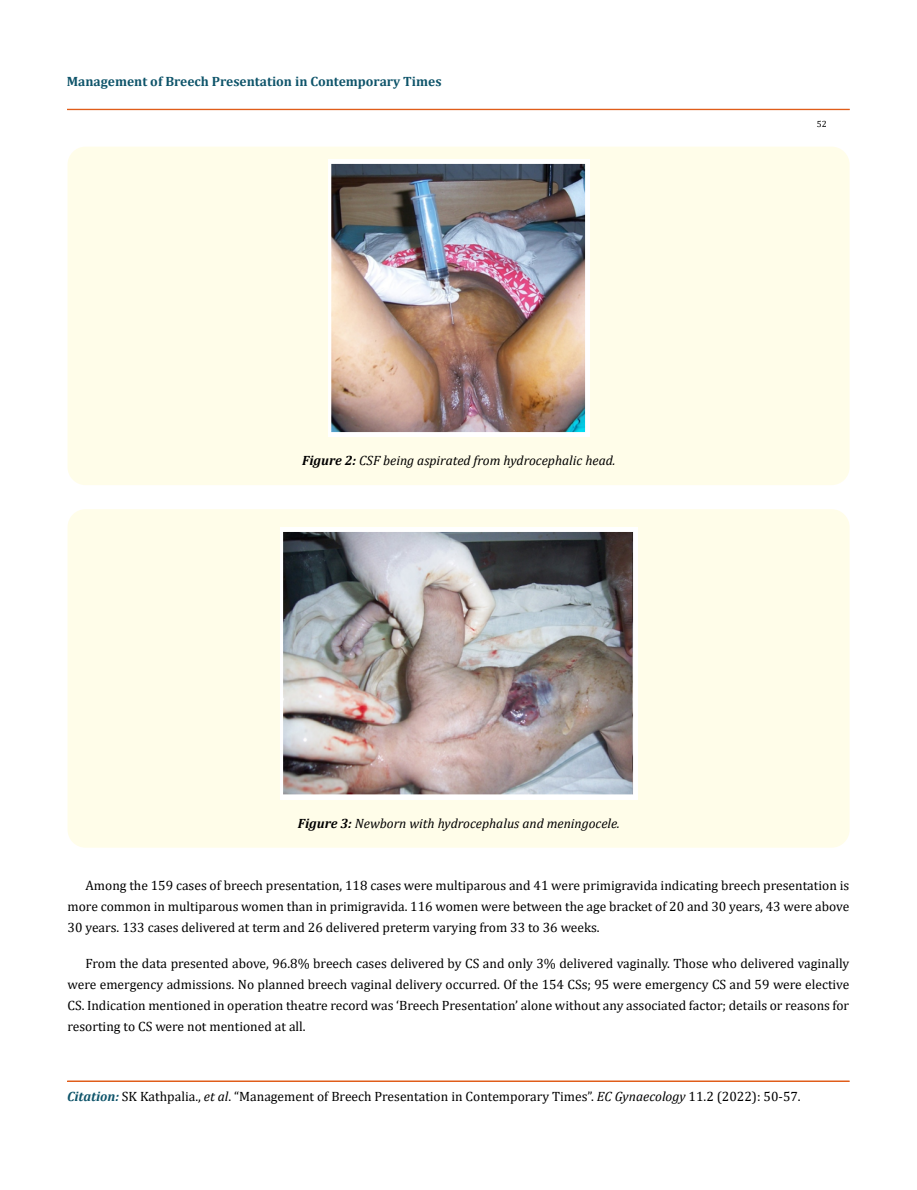
<style>
.page{position:relative;width:917px;height:1190px;background:#fff}
.page>*{position:absolute;margin:0;border:0;box-sizing:border-box;transform-origin:0 0}
.t1{font:13.5px/21px "Cambria";color:#000;text-align:justify}
.t2{font:italic 13.5px "Cambria";color:#000}
.t3{font:700 13.5px "Cambria";color:#0e546a}
.t4{font:9px "Cambria";color:#000}
.s1{font-weight:700}
.s2{font-weight:700;font-style:italic;color:#0e546a}
.s3{font-style:italic}
</style>
<div class="page">
<div style="left:67px;top:109px;width:782px;height:1px;border:1px solid #e05d1a"></div>
<div style="left:67px;top:1081px;width:782px;height:1px;border:1px solid #e05d1a"></div>
<div style="left:68px;top:147px;width:781px;height:338px;background:#fffde9;border-radius:18px"></div>
<div style="left:68px;top:509px;width:781px;height:338px;background:#fffde9;border-radius:18px"></div>
<img style="left:329px;top:160px;width:260px;height:276px">
<img style="left:280px;top:527px;width:357px;height:272px">
<p class="t3" style="left:67px;top:72px;width:376px">Management of Breech Presentation in Contemporary Times</p>
<p class="t2" style="left:302px;top:451px;width:315px"><span class="s1">Figure 2:</span> CSF being aspirated from hydrocephalic head.</p>
<p class="t2" style="left:298px;top:813px;width:323px"><span class="s1">Figure 3:</span> Newborn with hydrocephalus and meningocele.</p>
<p class="t4" style="left:816px;top:118px;width:11px">52</p>
<p class="t1" style="left:68px;top:875px;width:783px;text-indent:18px">Among the 159 cases of breech presentation, 118 cases were multiparous and 41 were primigravida indicating breech presentation is more common in multiparous women than in primigravida. 116 women were between the age bracket of 20 and 30 years, 43 were above 30 years. 133 cases delivered at term and 26 delivered preterm varying from 33 to 36 weeks.</p>
<p class="t1" style="left:68px;top:953px;width:783px;text-indent:18px">From the data presented above, 96.8% breech cases delivered by CS and only 3% delivered vaginally. Those who delivered vaginally were emergency admissions. No planned breech vaginal delivery occurred. Of the 154 CSs; 95 were emergency CS and 59 were elective CS. Indication mentioned in operation theatre record was ‘Breech Presentation’ alone without any associated factor; details or reasons for resorting to CS were not mentioned at all.</p>
<p class="t1" style="left:67px;top:1086px;width:735px"><span class="s2">Citation:</span> SK Kathpalia., <span class="s3">et al</span>. “Management of Breech Presentation in Contemporary Times”. <span class="s3">EC Gynaecology</span> 11.2 (2022): 50-57.</p>
</div>
